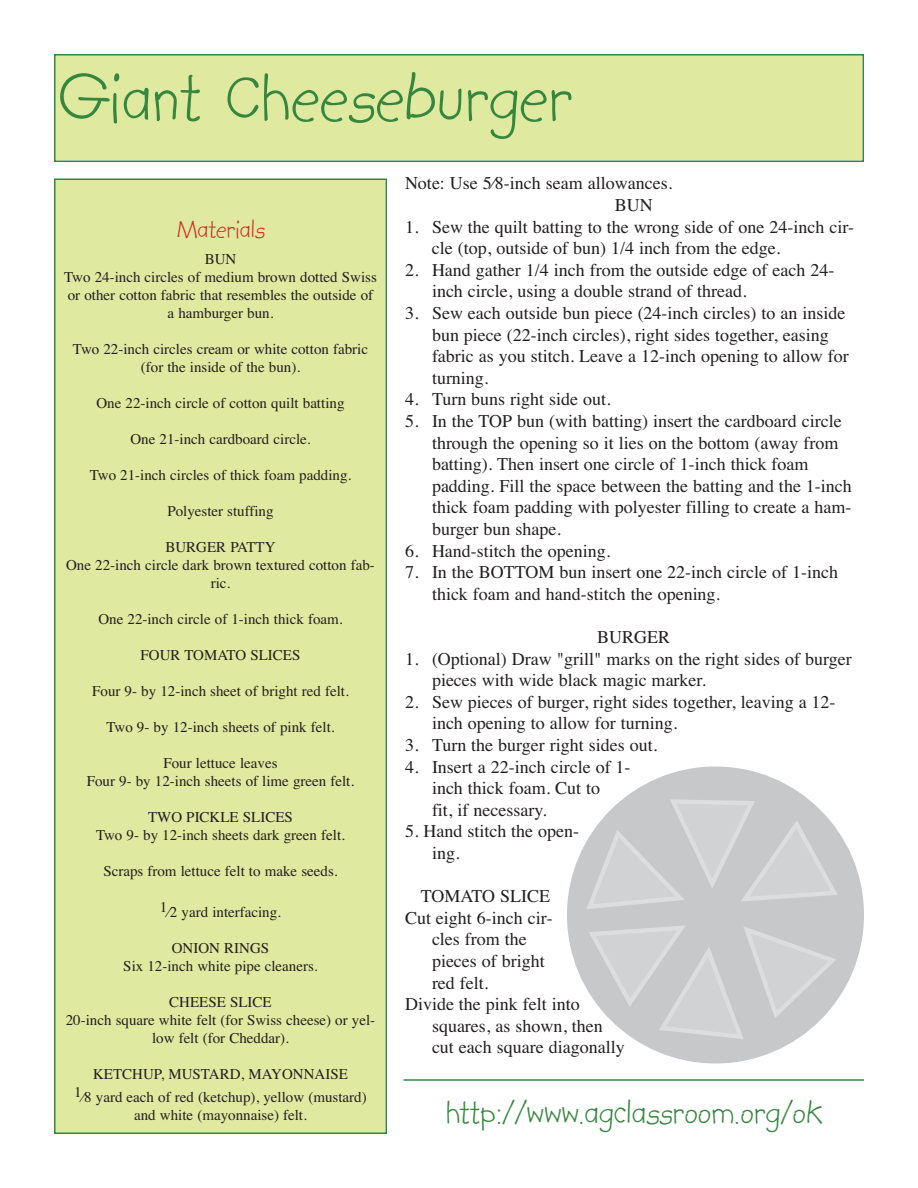
<style>
.page{position:relative;width:918px;height:1188px;background:#fff}
.page>*{position:absolute;margin:0;border:0;box-sizing:border-box;transform-origin:0 0}
.t1{font:75px "Kidprint";color:#35863e}
.t2{font:36px "Kidprint";color:#35863e}
.t3{font:27px "Kidprint";color:#c92d27}
.t4{font:18px/21.6px "Times";color:#231f20}
.t5{font:15px/18px "Times";color:#231f20;text-align:center}
</style>
<div class="page">
<div style="left:56px;top:180px;width:330px;height:952px;background:#dfe99f"></div>
<div style="left:54px;top:178px;width:333px;height:956px;border:2px solid #35863e"></div>
<hr style="left:404px;top:1079px;width:460px;height:2px;background:#35863e">
<div style="left:56px;top:56px;width:806px;height:104px;background:#dfe99f"></div>
<div style="left:54px;top:54px;width:810px;height:108px;border:2px solid #35863e"></div>
<div style="left:567px;top:766px;width:297px;height:298px;background:#c7c8ca;border-radius:50%"></div>
<svg style="left:589px;top:926px;width:247px;height:113px"></svg>
<svg style="left:586px;top:799px;width:252px;height:110px"></svg>
<h1 class="t1" style="left:57px;top:52px;width:517px">Giant Cheeseburger</h1>
<h3 class="t3" style="left:176px;top:213px;width:90px">Materials</h3>
<p class="t5" style="left:64px;top:250px;width:314px">BUN<br>Two 24-inch circles of medium brown dotted Swiss or other cotton fabric that resembles the outside of a hamburger bun.</p>
<p class="t5" style="left:73px;top:340px;width:297px">Two 22-inch circles cream or white cotton fabric (for the inside of the bun).</p>
<p class="t5" style="left:96px;top:394px;width:250px">One 22-inch circle of cotton quilt batting</p>
<p class="t5" style="left:130px;top:430px;width:182px">One 21-inch cardboard circle.</p>
<p class="t5" style="left:90px;top:466px;width:263px">Two 21-inch circles of thick foam padding.</p>
<p class="t5" style="left:167px;top:502px;width:108px">Polyester stuffing</p>
<p class="t5" style="left:66px;top:538px;width:310px">BURGER PATTY<br>One 22-inch circle dark brown textured cotton fab&shy;ric.</p>
<p class="t5" style="left:98px;top:610px;width:246px">One 22-inch circle of 1-inch thick foam.</p>
<p class="t5" style="left:141px;top:646px;width:161px">FOUR TOMATO SLICES</p>
<p class="t5" style="left:92px;top:682px;width:258px">Four 9- by 12-inch sheet of bright red felt.</p>
<p class="t5" style="left:106px;top:718px;width:230px">Two 9- by 12-inch sheets of pink felt.</p>
<p class="t5" style="left:87px;top:754px;width:269px">Four lettuce leaves<br>Four 9- by 12-inch sheets of lime green felt.</p>
<p class="t5" style="left:96px;top:808px;width:250px">TWO PICKLE SLICES<br>Two 9- by 12-inch sheets dark green felt.</p>
<p class="t5" style="left:103px;top:862px;width:236px">Scraps from lettuce felt to make seeds.</p>
<p class="t5" style="left:160px;top:903px;width:123px">1⁄2 yard interfacing.</p>
<p class="t5" style="left:123px;top:939px;width:196px">ONION RINGS<br>Six 12-inch white pipe cleaners.</p>
<p class="t5" style="left:66px;top:993px;width:311px">CHEESE SLICE<br>20-inch square white felt (for Swiss cheese) or yel&shy;low felt (for Cheddar).</p>
<p class="t5" style="left:74px;top:1063px;width:294px;line-height:23px">KETCHUP, MUSTARD, MAYONNAISE<br>1⁄8 yard each of red (ketchup), yellow (mustard)</p>
<p class="t5" style="left:134px;top:1106px;width:174px">and white (mayonnaise) felt.</p>
<p class="t4" style="left:615px;top:172px;width:59px;text-indent:-210px">Note: Use 5⁄8-inch seam allowances.<br>BUN</p>
<p class="t4" style="left:432px;top:215px;width:424px;text-indent:-27px">1. Sew the quilt batting to the wrong side of one 24-inch cir&shy;cle (top, outside of bun) 1/4 inch from the edge.</p>
<p class="t4" style="left:432px;top:259px;width:404px;text-indent:-27px">2. Hand gather 1/4 inch from the outside edge of each 24- inch circle, using a double strand of thread.</p>
<p class="t4" style="left:432px;top:302px;width:418px;text-indent:-27px">3. Sew each outside bun piece (24-inch circles) to an inside bun piece (22-inch circles), right sides together, easing fabric as you stitch. Leave a 12-inch opening to allow for turning.</p>
<p class="t4" style="left:405px;top:388px;width:207px">4. Turn buns right side out.</p>
<p class="t4" style="left:432px;top:410px;width:421px;text-indent:-27px">5. In the TOP bun (with batting) insert the cardboard circle through the opening so it lies on the bottom (away from batting). Then insert one circle of 1-inch thick foam padding. Fill the space between the batting and the 1-inch thick foam padding with polyester filling to create a ham&shy;burger bun shape.</p>
<p class="t4" style="left:405px;top:539px;width:207px">6. Hand-stitch the opening.</p>
<p class="t4" style="left:432px;top:561px;width:408px;text-indent:-27px">7. In the BOTTOM bun insert one 22-inch circle of 1-inch thick foam and hand-stitch the opening.</p>
<p class="t4" style="left:597px;top:626px;width:75px">BURGER</p>
<p class="t4" style="left:432px;top:647px;width:421px;text-indent:-27px">1. (Optional) Draw "grill" marks on the right sides of burger pieces with wide black magic marker.</p>
<p class="t4" style="left:432px;top:691px;width:405px;text-indent:-27px">2. Sew pieces of burger, right sides together, leaving a 12- inch opening to allow for turning.</p>
<p class="t4" style="left:405px;top:734px;width:254px">3. Turn the burger right sides out.</p>
<p class="t4" style="left:432px;top:755px;width:200px;text-indent:-27px">4. Insert a 22-inch circle of 1- inch thick foam. Cut to<br>fit, if necessary.</p>
<p class="t4" style="left:432px;top:820px;width:149px;text-indent:-27px">5. Hand stitch the open&shy;ing.</p>
<p class="t4" style="left:421px;top:885px;width:131px">TOMATO SLICE</p>
<p class="t4" style="left:405px;top:907px;width:149px">Cut eight 6-inch cir-</p>
<p class="t4" style="left:432px;top:928px;width:96px">cles from the</p>
<p class="t4" style="left:432px;top:950px;width:114px">pieces of bright</p>
<p class="t4" style="left:432px;top:971px;width:58px">red felt.</p>
<p class="t4" style="left:405px;top:993px;width:176px">Divide the pink felt into</p>
<p class="t4" style="left:432px;top:1015px;width:172px">squares, as shown, then</p>
<p class="t4" style="left:432px;top:1036px;width:194px">cut each square diagonally</p>
<h2 class="t2" style="left:446px;top:1091px;width:378px">http://www.agclassroom.org/ok</h2>
</div>
